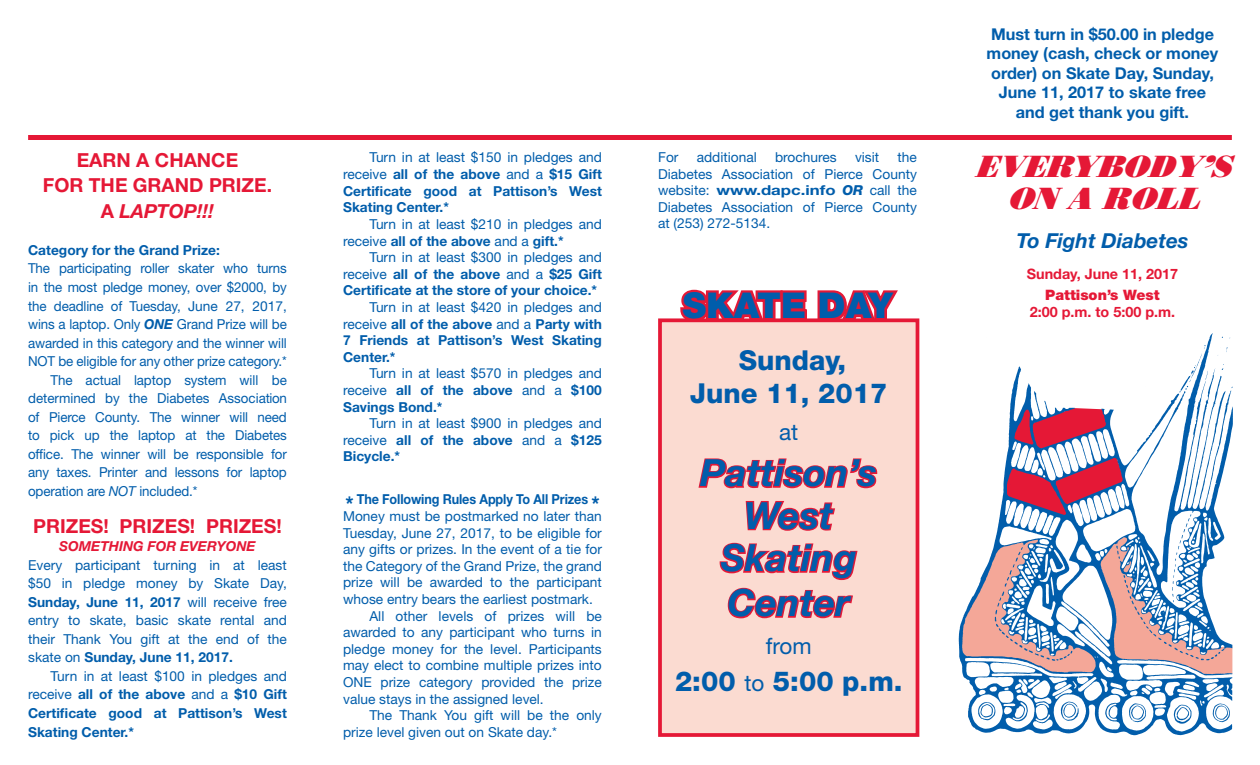
<style>
.page{position:relative;width:1260px;height:765px;background:#fff}
.page>*{position:absolute;margin:0;border:0;box-sizing:border-box;transform-origin:0 0}
.t1{font:italic 700 37.5px/43.4px "Helvetica Neue LT Std";color:#015dab;text-align:center}
.t2{font:900 35.62px "Helvetica Neue LT Std";color:#015dab}
.t3{font:italic 30.62px "Bodoni Std Poster";color:#e51836}
.t4{font:800 27.5px "Helvetica Neue LT Std";color:#015dab}
.t5{font:22.5px "Helvetica Neue LT Std";color:#015dab}
.t6{font:italic 700 20.62px "Helvetica Neue LT Std";color:#015dab}
.t7{font:700 19.38px/25.5px "Helvetica Neue LT Std";color:#e51836;text-align:center}
.t8{font:italic 700 19.38px "Helvetica Neue LT Std";color:#e51836}
.t9{font:700 16.25px/19.5px "Helvetica Neue LT Std";color:#015dab;text-align:center}
.t10{font:700 14.38px "Helvetica Neue LT Std";color:#e51836}
.t11{font:900 14.38px "Helvetica Neue LT Std";color:#e51836}
.t12{font:13.75px/18.5px "Helvetica Neue LT Std";color:#015dab;text-align:justify}
.t13{font:700 13.75px/16.6px "Helvetica Neue LT Std";color:#015dab;text-align:justify}
.t14{font:700 13.75px "Helvetica Neue LT Std";color:#015dab;scale:.92 1}
.t15{font:italic 700 13.75px "Helvetica Neue LT Std";color:#e51836}
.s1{font-style:normal}
.s2{font-weight:700;font-style:italic}
.s3{font-style:italic}
.s4{font-weight:700}
.s5{font-weight:400}
.s6{font-size:21.88px}
.s7{font-weight:800;font-style:italic}
.s8{font-weight:400;font-size:22.5px}
</style>
<div class="page">
<img style="left:958px;top:333px;width:275px;height:403px">
<div style="left:658px;top:318px;width:261px;height:419px;background:#fbdbd1;border:4px solid #e51836"></div>
<div style="left:28px;top:135px;width:1204px;height:5px;background:#e51836"></div>
<svg style="left:698px;top:458px;width:180px;height:31px"></svg>
<svg style="left:745px;top:501px;width:90px;height:30px"></svg>
<svg style="left:719px;top:542px;width:139px;height:39px"></svg>
<svg style="left:727px;top:587px;width:126px;height:32px"></svg>
<svg style="left:678px;top:289px;width:131px;height:34px"></svg>
<svg style="left:815px;top:290px;width:87px;height:33px"></svg>
<p class="t7" style="left:43px;top:147px;width:231px">EARN A CHANCE<br>FOR THE GRAND PRIZE.</p>
<p class="t8" style="left:101px;top:199px;width:115px"><span class="s1">A</span> LAPTOP!!!</p>
<p class="t13" style="left:28px;top:241px;width:193px">Category for the Grand Prize:</p>
<p class="t12" style="left:28px;top:259px;width:260px">The participating roller skater who turns in the most pledge money, over $2000, by the deadline of Tuesday, June 27, 2017, wins a laptop. Only <span class="s2">ONE</span> Grand Prize will be awarded in this category and the winner will NOT be eligible for any other prize category.*</p>
<p class="t12" style="left:28px;top:370px;width:260px;text-indent:23px">The actual laptop system will be determined by the Diabetes Association of Pierce County. The winner will need to pick up the laptop at the Diabetes office. The winner will be responsible for any taxes. Printer and lessons for laptop operation are <span class="s3">NOT</span> included.*</p>
<p class="t7" style="left:33px;top:513px;width:250px">PRIZES! PRIZES! PRIZES!</p>
<p class="t15" style="left:59px;top:538px;width:198px">SOMETHING FOR EVERYONE</p>
<p class="t12" style="left:28px;top:555px;width:260px">Every participant turning in at least $50 in pledge money by Skate Day, <span class="s4">Sunday, June 11, 2017</span> will receive free entry to skate, basic skate rental and their Thank You gift at the end of the skate on <span class="s4">Sunday, June 11, 2017.</span></p>
<p class="t13" style="left:28px;top:666px;width:260px;line-height:18.6px;text-indent:22px"><span class="s5">Turn in at least $100 in pledges and receive</span> all of the above <span class="s5">and a</span> $10 Gift Certificate good at Pattison’s West Skating Center.*</p>
<p class="t13" style="left:343px;top:149px;width:260px;text-indent:26px"><span class="s5">Turn in at least $150 in pledges and receive</span> all of the above <span class="s5">and a</span> $15 Gift Certificate good at Pattison’s West Skating Center.*</p>
<p class="t12" style="left:343px;top:216px;width:260px;line-height:16.6px;text-indent:26px">Turn in at least $210 in pledges and receive <span class="s4">all of the above</span> and a <span class="s4">gift.*</span></p>
<p class="t13" style="left:343px;top:249px;width:260px;text-indent:26px"><span class="s5">Turn in at least $300 in pledges and receive</span> all of the above <span class="s5">and a</span> $25 Gift Certificate at the store of your choice.*</p>
<p class="t13" style="left:343px;top:298px;width:260px;text-indent:26px"><span class="s5">Turn in at least $420 in pledges and receive</span> all of the above <span class="s5">and a</span> Party with 7 Friends at Pattison’s West Skating Center.*</p>
<p class="t12" style="left:343px;top:365px;width:260px;line-height:16.6px;text-indent:26px">Turn in at least $570 in pledges and receive <span class="s4">all of the above</span> and a <span class="s4">$100<br>Savings Bond.*</span></p>
<p class="t12" style="left:343px;top:415px;width:260px;line-height:16.6px;text-indent:26px">Turn in at least $900 in pledges and receive <span class="s4">all of the above</span> and a <span class="s4">$125<br>Bicycle.*</span></p>
<p class="t14" style="left:345px;top:491px;width:278px"><span class="s6">*</span> The Following Rules Apply To All Prizes <span class="s6">*</span></p>
<p class="t12" style="left:343px;top:508px;width:260px;line-height:16.6px">Money must be postmarked no later than Tuesday, June 27, 2017, to be eligible for any gifts or prizes. In the event of a tie for the Category of the Grand Prize, the grand prize will be awarded to the participant whose entry bears the earliest postmark.</p>
<p class="t12" style="left:343px;top:607px;width:260px;line-height:16.6px;text-indent:26px">All other levels of prizes will be awarded to any participant who turns in pledge money for the level. Participants may elect to combine multiple prizes into ONE prize category provided the prize value stays in the assigned level.</p>
<p class="t12" style="left:343px;top:707px;width:260px;line-height:16.6px;text-indent:26px">The Thank You gift will be the only prize level given out on Skate day.*</p>
<p class="t12" style="left:658px;top:149px;width:260px;line-height:16.5px;text-indent:239px">the Diabetes Association of Pierce County website: <span class="s4">www.dapc.info</span> <span class="s7">OR</span> call the Diabetes Association of Pierce County at (253) 272-5134.</p>
<p class="t12" style="left:658px;top:148px;width:22px">For</p>
<p class="t12" style="left:697px;top:148px;width:62px">additional</p>
<p class="t12" style="left:775px;top:148px;width:63px">brochures</p>
<p class="t12" style="left:855px;top:148px;width:26px">visit</p>
<p class="t2" style="left:682px;top:284px;width:212px">SKATE DAY</p>
<p class="t4" style="left:739px;top:344px;width:109px">Sunday,</p>
<p class="t4" style="left:690px;top:377px;width:199px">June 11, 2017</p>
<p class="t5" style="left:779px;top:419px;width:21px">at</p>
<p class="t1" style="left:700px;top:451px;width:179px">Pattison’s<br>West<br>Skating<br>Center</p>
<p class="t5" style="left:766px;top:633px;width:47px">from</p>
<p class="t4" style="left:675px;top:665px;width:229px">2:00 <span class="s8">to</span> 5:00 p.m.</p>
<p class="t9" style="left:987px;top:24px;width:233px">Must turn in $50.00 in pledge money (cash, check or money order) on Skate Day, Sunday,<br>June 11, 2017 to skate free and get thank you gift.</p>
<p class="t3" style="left:975px;top:147px;width:271px">EVERYBODY’S</p>
<p class="t3" style="left:1006px;top:180px;width:207px">ONA ROLL</p>
<p class="t6" style="left:1016px;top:227px;width:174px">To Fight Diabetes</p>
<p class="t10" style="left:1027px;top:265px;width:153px">Sunday, June 11, 2017</p>
<p class="t11" style="left:1045px;top:286px;width:116px">Pattison’s West</p>
<p class="t10" style="left:1030px;top:303px;width:147px">2:00 p.m. to 5:00 p.m.</p>
</div>
